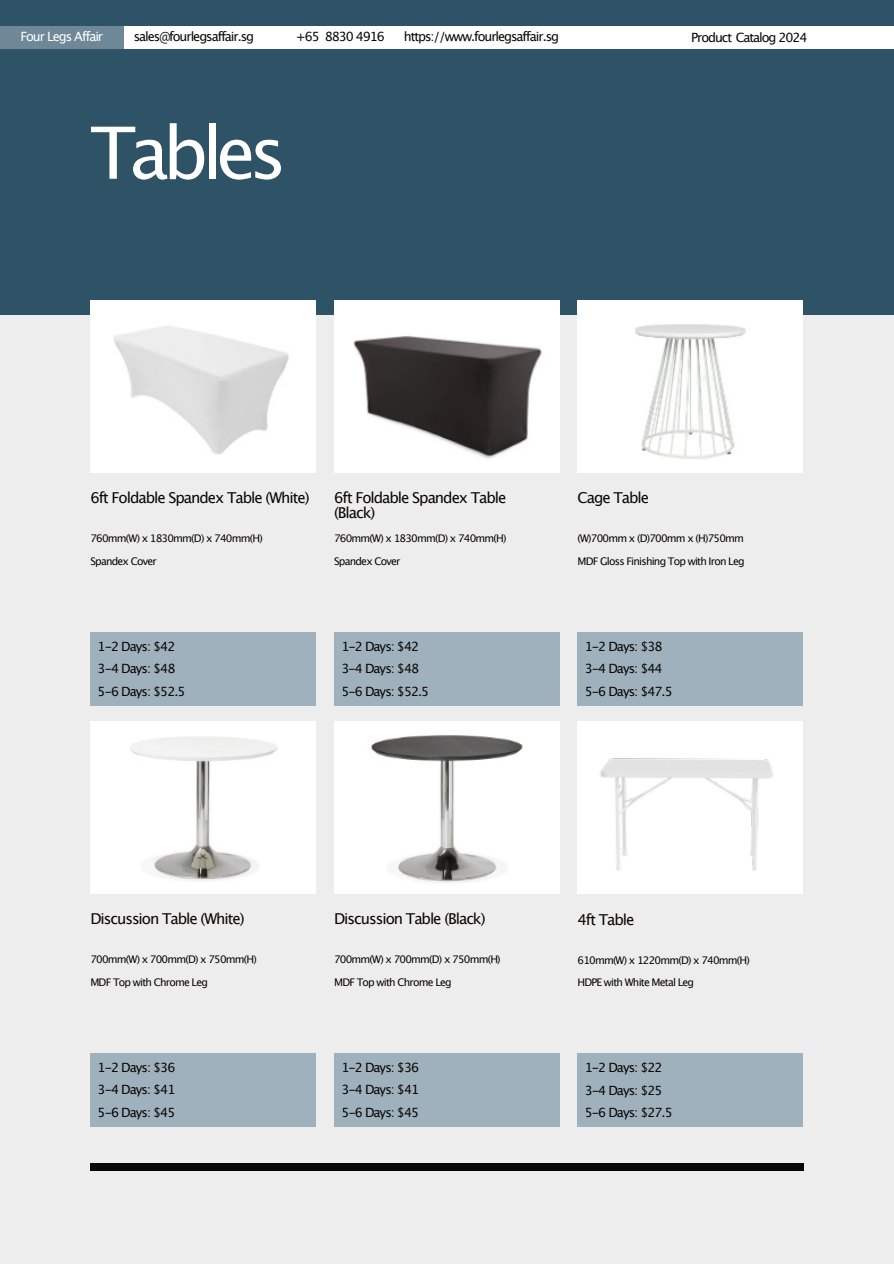
<style>
.page{position:relative;width:894px;height:1264px;background:#fff}
.page>*{position:absolute;margin:0;border:0;box-sizing:border-box;transform-origin:0 0}
.t1{font:72px "Lucida Grande";letter-spacing:-.09em;color:#fff}
.t2{font:15px/15px "Lucida Grande";letter-spacing:-.07em;color:#0a0605}
.t3{font:12.75px/22.5px "Lucida Grande";letter-spacing:-.075em;color:#0a0605}
.t4{font:12.75px "Lucida Grande";letter-spacing:-.08em;color:#fff}
.t5{font:10.5px/22.5px "Lucida Grande";letter-spacing:-.075em;color:#0a0605}
</style>
<div class="page">
<div style="left:0;top:315px;width:893px;height:948px;background:#ededed"></div>
<div style="left:0;top:0;width:893px;height:315px;background:#2e5266"></div>
<div style="left:90px;top:1163px;width:713px;height:7px;background:#0a0605"></div>
<div style="left:0;top:26px;width:124px;height:23px;background:#6e8898"></div>
<div style="left:124px;top:26px;width:769px;height:23px;background:#fff"></div>
<div style="left:90px;top:300px;width:226px;height:173px;background:#fff"></div>
<img style="left:114px;top:326px;width:175px;height:129px">
<div style="left:90px;top:632px;width:226px;height:73px;background:#9fb1bc"></div>
<div style="left:334px;top:632px;width:226px;height:73px;background:#9fb1bc"></div>
<div style="left:334px;top:300px;width:226px;height:173px;background:#fff"></div>
<img style="left:353px;top:336px;width:189px;height:123px">
<div style="left:577px;top:300px;width:226px;height:173px;background:#fff"></div>
<img style="left:635px;top:324px;width:111px;height:135px">
<div style="left:577px;top:632px;width:226px;height:73px;background:#9fb1bc"></div>
<div style="left:577px;top:721px;width:226px;height:173px;background:#fff"></div>
<div style="left:577px;top:1053px;width:226px;height:74px;background:#9fb1bc"></div>
<img style="left:600px;top:758px;width:174px;height:113px">
<div style="left:90px;top:721px;width:226px;height:173px;background:#fff"></div>
<div style="left:90px;top:1052px;width:226px;height:74px;background:#9fb1bc"></div>
<img style="left:130px;top:736px;width:147px;height:145px">
<div style="left:334px;top:721px;width:226px;height:173px;background:#fff"></div>
<div style="left:334px;top:1052px;width:226px;height:74px;background:#9fb1bc"></div>
<img style="left:371px;top:735px;width:152px;height:148px">
<p class="t4" style="left:20px;top:31px;width:84px">Four Legs Affair</p>
<p class="t3" style="left:134px;top:26px;width:122px">sales@fourlegsaffair.sg</p>
<p class="t3" style="left:296px;top:26px;width:91px">+65 8830 4916</p>
<p class="t3" style="left:404px;top:26px;width:157px">https://www.fourlegsaffair.sg</p>
<p class="t3" style="left:691px;top:27px;width:118px">Product Catalog 2024</p>
<h1 class="t1" style="left:90px;top:122px;width:198px">Tables</h1>
<p class="t2" style="left:90px;top:491px;width:221px">6ft Foldable Spandex Table (White)</p>
<p class="t2" style="left:334px;top:491px;width:174px">6ft Foldable Spandex Table (Black)</p>
<p class="t2" style="left:577px;top:491px;width:73px">Cage Table</p>
<p class="t5" style="left:90px;top:528px;width:174px">760mm(W) x 1830mm(D) x 740mm(H)<br>Spandex Cover</p>
<p class="t5" style="left:334px;top:528px;width:174px">760mm(W) x 1830mm(D) x 740mm(H)<br>Spandex Cover</p>
<p class="t5" style="left:577px;top:528px;width:169px">(W)700mm x (D)700mm x (H)750mm<br>MDF Gloss Finishing Top with Iron Leg</p>
<p class="t3" style="left:98px;top:636px;width:89px">1-2 Days: $42<br>3-4 Days: $48<br>5-6 Days: $52.5</p>
<p class="t3" style="left:341px;top:636px;width:89px">1-2 Days: $42<br>3-4 Days: $48<br>5-6 Days: $52.5</p>
<p class="t3" style="left:584px;top:636px;width:89px">1-2 Days: $38<br>3-4 Days: $44<br>5-6 Days: $47.5</p>
<p class="t2" style="left:90px;top:912px;width:156px">Discussion Table (White)</p>
<p class="t2" style="left:334px;top:912px;width:153px">Discussion Table (Black)</p>
<p class="t2" style="left:577px;top:912px;width:58px">4ft Table</p>
<p class="t5" style="left:90px;top:949px;width:168px">700mm(W) x 700mm(D) x 750mm(H)<br>MDF Top with Chrome Leg</p>
<p class="t5" style="left:334px;top:949px;width:168px">700mm(W) x 700mm(D) x 750mm(H)<br>MDF Top with Chrome Leg</p>
<p class="t5" style="left:577px;top:949px;width:174px">610mm(W) x 1220mm(D) x 740mm(H)<br>HDPE with White Metal Leg</p>
<p class="t3" style="left:98px;top:1056px;width:79px;text-align:justify">1-2 Days: $36<br>3-4 Days: $41<br>5-6 Days: $45</p>
<p class="t3" style="left:341px;top:1056px;width:79px;text-align:justify">1-2 Days: $36<br>3-4 Days: $41<br>5-6 Days: $45</p>
<p class="t3" style="left:584px;top:1057px;width:89px">1-2 Days: $22<br>3-4 Days: $25<br>5-6 Days: $27.5</p>
</div>
